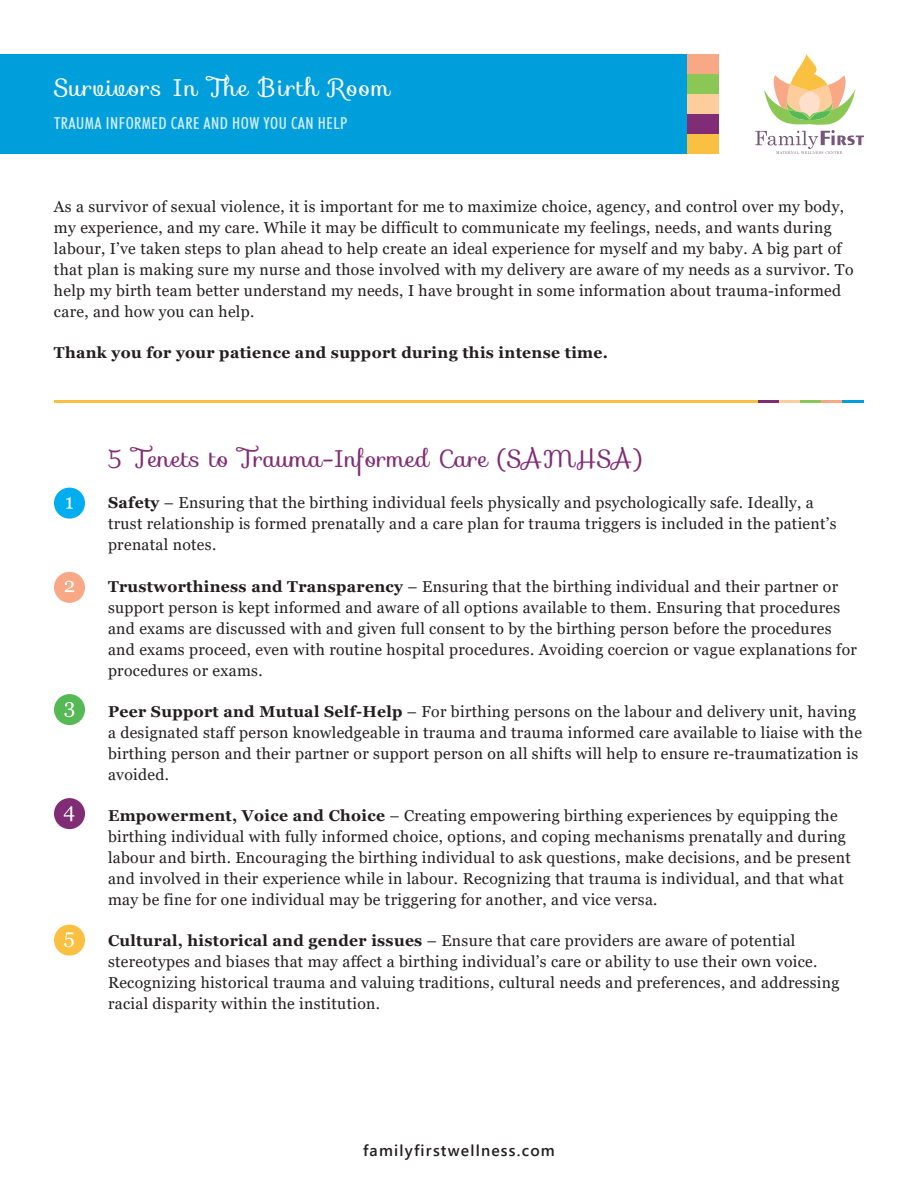
<style>
.page{position:relative;width:918px;height:1188px;background:#fff}
.page>*{position:absolute;margin:0;border:0;box-sizing:border-box;transform-origin:0 0}
.t1{font:24px "Sofia";letter-spacing:.02em;color:#812d75}
.t2{font:24px "Sofia";letter-spacing:.05em;color:#fff}
.t3{font:500 condensed 16.5px "Futura BT";letter-spacing:.03em;color:#d4effc}
.t4{font:15.75px/21px "Georgia";letter-spacing:.02em;color:#231f20}
.t5{font:700 15.75px "Georgia";letter-spacing:.02em;color:#231f20}
.t6{font:600 15.75px "Segoe UI";letter-spacing:.075em;color:#231f20}
.s1{font-weight:700}
</style>
<div class="page">
<div style="left:0;top:54px;width:718px;height:100px;background:#009fdb"></div>
<div style="left:687px;top:134px;width:31px;height:20px;background:#fac041"></div>
<div style="left:687px;top:114px;width:31px;height:20px;background:#812d75"></div>
<div style="left:687px;top:94px;width:31px;height:20px;background:#fdcd9b"></div>
<div style="left:687px;top:74px;width:31px;height:20px;background:#8bc754"></div>
<div style="left:687px;top:54px;width:31px;height:20px;background:#f9a885"></div>
<svg style="left:755px;top:54px;width:109px;height:100px"></svg>
<hr style="left:54px;top:400px;width:704px;height:2px;background:#fac041">
<hr style="left:758px;top:400px;width:21px;height:2px;background:#812d75">
<hr style="left:779px;top:400px;width:21px;height:2px;background:#fdcd9b">
<hr style="left:800px;top:400px;width:22px;height:2px;background:#8bc754">
<hr style="left:822px;top:400px;width:21px;height:2px;background:#f9a885">
<hr style="left:843px;top:400px;width:21px;height:2px;background:#009fdb">
<div style="left:54px;top:488px;width:31px;height:31px;background:#00aeef;border-radius:50%"></div>
<svg style="left:66px;top:497px;width:7px;height:12px"></svg>
<div style="left:54px;top:572px;width:31px;height:31px;background:#f9a885;border-radius:50%"></div>
<svg style="left:65px;top:581px;width:9px;height:11px"></svg>
<div style="left:54px;top:694px;width:31px;height:31px;background:#55ba56;border-radius:50%"></div>
<svg style="left:64px;top:702px;width:10px;height:15px"></svg>
<div style="left:54px;top:798px;width:31px;height:31px;background:#812d75;border-radius:50%"></div>
<svg style="left:64px;top:806px;width:10px;height:15px"></svg>
<div style="left:54px;top:925px;width:31px;height:31px;background:#fac041;border-radius:50%"></div>
<svg style="left:64px;top:933px;width:10px;height:14px"></svg>
<h1 class="t2" style="left:54px;top:68px;width:338px">Survivors In The Birth Room</h1>
<p class="t3" style="left:54px;top:113px;width:295px">TRAUMA INFORMED CARE AND HOW YOU CAN HELP</p>
<p class="t4" style="left:54px;top:197px;width:801px">As a survivor of sexual violence, it is important for me to maximize choice, agency, and control over my body, my experience, and my care. While it may be difficult to communicate my feelings, needs, and wants during labour, I’ve taken steps to plan ahead to help create an ideal experience for myself and my baby. A big part of that plan is making sure my nurse and those involved with my delivery are aware of my needs as a survivor. To help my birth team better understand my needs, I have brought in some information about trauma-informed care, and how you can help.</p>
<p class="t5" style="left:54px;top:343px;width:556px">Thank you for your patience and support during this intense time.</p>
<h1 class="t1" style="left:108px;top:440px;width:535px">5 Tenets to Trauma-Informed Care (SAMHSA)</h1>
<p class="t4" style="left:108px;top:493px;width:730px"><span class="s1">Safety</span> – Ensuring that the birthing individual feels physically and psychologically safe. Ideally, a trust relationship is formed prenatally and a care plan for trauma triggers is included in the patient’s prenatal notes.</p>
<p class="t4" style="left:108px;top:576px;width:750px"><span class="s1">Trustworthiness and Transparency</span> – Ensuring that the birthing individual and their partner or support person is kept informed and aware of all options available to them. Ensuring that procedures and exams are discussed with and given full consent to by the birthing person before the procedures and exams proceed, even with routine hospital procedures. Avoiding coercion or vague explanations for procedures or exams.</p>
<p class="t4" style="left:108px;top:701px;width:755px"><span class="s1">Peer Support and Mutual Self-Help</span> – For birthing persons on the labour and delivery unit, having a designated staff person knowledgeable in trauma and trauma informed care available to liaise with the birthing person and their partner or support person on all shifts will help to ensure re-traumatization is avoided.</p>
<p class="t4" style="left:108px;top:806px;width:744px"><span class="s1">Empowerment, Voice and Choice</span> – Creating empowering birthing experiences by equipping the birthing individual with fully informed choice, options, and coping mechanisms prenatally and during labour and birth. Encouraging the birthing individual to ask questions, make decisions, and be present and involved in their experience while in labour. Recognizing that trauma is individual, and that what may be fine for one individual may be triggering for another, and vice versa.</p>
<p class="t4" style="left:108px;top:931px;width:733px"><span class="s1">Cultural, historical and gender issues</span> – Ensure that care providers are aware of potential stereotypes and biases that may affect a birthing individual’s care or ability to use their own voice.<br>Recognizing historical trauma and valuing traditions, cultural needs and preferences, and addressing racial disparity within the institution.</p>
<p class="t6" style="left:363px;top:1136px;width:193px">familyfirstwellness.com</p>
</div>
